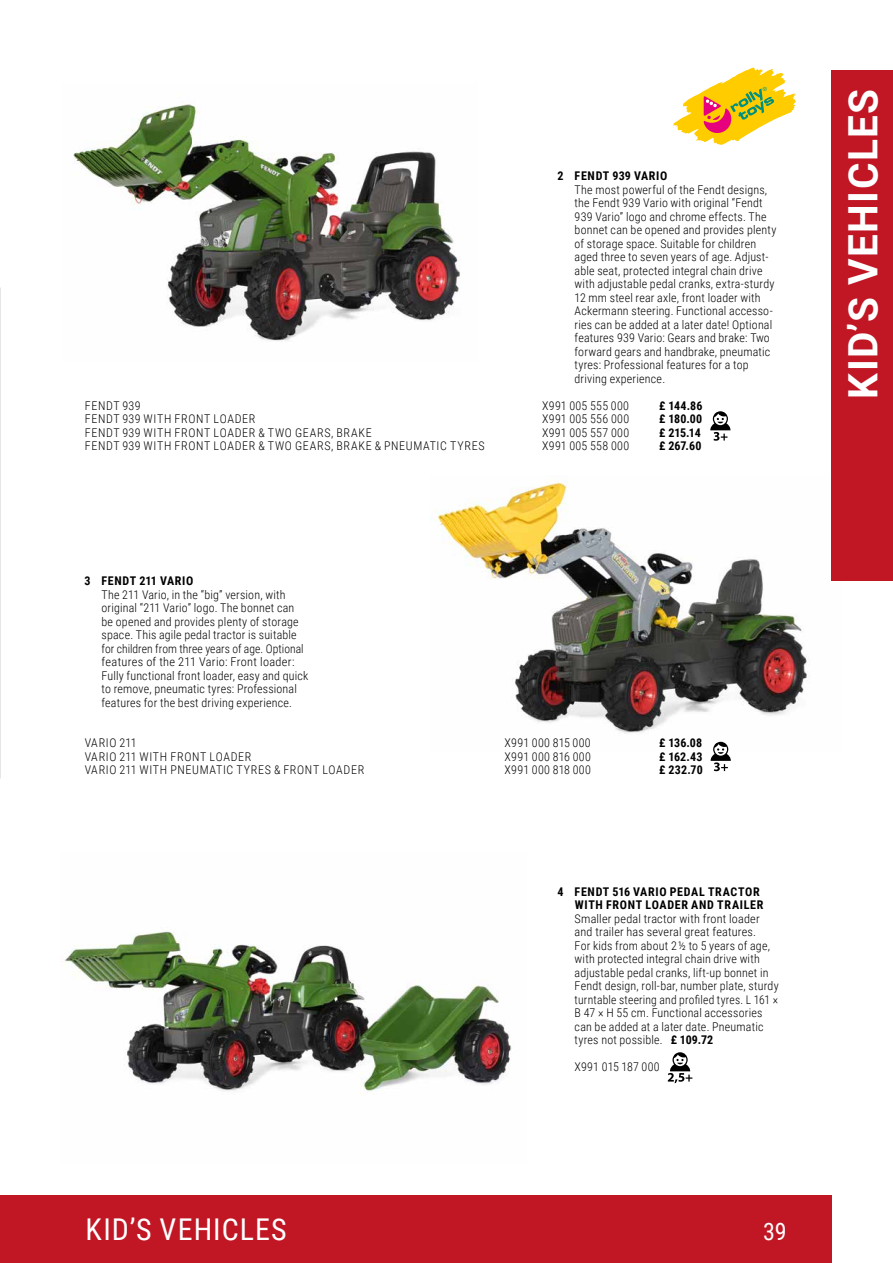
<style>
.page{position:relative;width:893px;height:1263px;background:#fff}
.page>*{position:absolute;margin:0;border:0;box-sizing:border-box;transform-origin:0 0}
.t1{font:700 40.5px "Roboto";letter-spacing:.035em;color:#fff}
.t2{font:30px "Roboto Condensed";letter-spacing:.035em;color:#fff}
.t3{font:24px "Roboto Condensed";color:#fff}
.t4{font:300 12px/13.5px "Roboto Condensed";letter-spacing:.015em;color:#000}
.t5{font:700 12px/13.5px "Roboto Condensed";letter-spacing:.055em;color:#000}
.t6{font:300 12px "Roboto Condensed";letter-spacing:.06em;color:#000}
.t7{font:300 12px "Roboto Condensed";letter-spacing:.055em;color:#000}
.t8{font:300 12px "Roboto Condensed";letter-spacing:.045em;color:#000}
.s1{font-weight:700}
</style>
<div class="page">
<img style="left:73px;top:103px;width:387px;height:238px">
<img style="left:434px;top:480px;width:408px;height:262px">
<img style="left:62px;top:931px;width:450px;height:164px">
<svg style="left:673px;top:67px;width:123px;height:78px"></svg>
<div style="left:0;top:1195px;width:831px;height:68px;background:#c11725"></div>
<div style="left:831px;top:70px;width:62px;height:510px;background:#c11725"></div>
<svg style="left:668px;top:1052px;width:24px;height:31px"></svg>
<svg style="left:711px;top:742px;width:20px;height:29px"></svg>
<svg style="left:710px;top:411px;width:20px;height:30px"></svg>
<p class="t5" style="left:558px;top:169px;width:111px">2 FENDT 939 VARIO</p>
<p class="t4" style="left:575px;top:182px;width:203px">The most powerful of the Fendt designs, the Fendt 939 Vario with original “Fendt 939 Vario” logo and chrome effects. The bonnet can be opened and provides plenty of storage space. Suitable for children aged three to seven years of age. Adjust&shy;able seat, protected integral chain drive with adjustable pedal cranks, extra-sturdy 12 mm steel rear axle, front loader with Ackermann steering. Functional accesso&shy;ries can be added at a later date! Optional features 939 Vario: Gears and brake: Two forward gears and handbrake, pneumatic tyres: Professional features for a top driving experience.</p>
<p class="t8" style="left:85px;top:397px;width:57px">FENDT 939</p>
<p class="t4" style="left:542px;top:398px;width:88px">X991 005 555 000</p>
<p class="t5" style="left:659px;top:398px;width:45px">£ 144.86</p>
<p class="t7" style="left:85px;top:411px;width:172px">FENDT 939 WITH FRONT LOADER</p>
<p class="t4" style="left:542px;top:412px;width:89px">X991 005 556 000</p>
<p class="t5" style="left:659px;top:412px;width:45px">£ 180.00</p>
<p class="t6" style="left:85px;top:424px;width:288px">FENDT 939 WITH FRONT LOADER &amp; TWO GEARS, BRAKE</p>
<p class="t4" style="left:542px;top:425px;width:89px">X991 005 557 000</p>
<p class="t5" style="left:659px;top:425px;width:43px">£ 215.14</p>
<p class="t6" style="left:85px;top:438px;width:401px">FENDT 939 WITH FRONT LOADER &amp; TWO GEARS, BRAKE &amp; PNEUMATIC TYRES</p>
<p class="t4" style="left:542px;top:439px;width:89px">X991 005 558 000</p>
<p class="t5" style="left:659px;top:439px;width:44px">£ 267.60</p>
<p class="t5" style="left:85px;top:574px;width:110px">3 FENDT 211 VARIO</p>
<p class="t4" style="left:102px;top:587px;width:208px">The 211 Vario, in the “big” version, with original “211 Vario” logo. The bonnet can be opened and provides plenty of storage space. This agile pedal tractor is suitable for children from three years of age. Optional features of the 211 Vario: Front loader:<br>Fully functional front loader, easy and quick to remove, pneumatic tyres: Professional features for the best driving experience.</p>
<p class="t4" style="left:85px;top:736px;width:53px">VARIO 211</p>
<p class="t4" style="left:505px;top:736px;width:88px">X991 000 815 000</p>
<p class="t5" style="left:659px;top:736px;width:45px">£ 136.08</p>
<p class="t7" style="left:85px;top:748px;width:168px">VARIO 211 WITH FRONT LOADER</p>
<p class="t4" style="left:505px;top:749px;width:88px">X991 000 816 000</p>
<p class="t5" style="left:659px;top:749px;width:45px">£ 162.43</p>
<p class="t7" style="left:85px;top:762px;width:281px">VARIO 211 WITH PNEUMATIC TYRES &amp; FRONT LOADER</p>
<p class="t4" style="left:505px;top:763px;width:88px">X991 000 818 000</p>
<p class="t5" style="left:659px;top:763px;width:45px">£ 232.70</p>
<p class="t5" style="left:575px;top:884px;width:190px;text-indent:-17px">4 FENDT 516 VARIO PEDAL TRACTOR<br>WITH FRONT LOADER AND TRAILER</p>
<p class="t4" style="left:575px;top:911px;width:206px">Smaller pedal tractor with front loader and trailer has several great features.<br>For kids from about 2 ½ to 5 years of age, with protected integral chain drive with adjustable pedal cranks, lift-up bonnet in Fendt design, roll-bar, number plate, sturdy turntable steering and profiled tyres. L 161 × B 47 × H 55 cm. Functional accessories can be added at a later date. Pneumatic tyres not possible. <span class="s1">£ 109.72</span></p>
<p class="t4" style="left:575px;top:1060px;width:87px">X991 015 187 000</p>
<h2 class="t2" style="left:86px;top:1208px;width:203px">KID’S VEHICLES</h2>
<h3 class="t3" style="left:763px;top:1214px;width:25px">39</h3>
<h1 class="t1" style="left:835px;top:399px;width:311px;rotate:-90deg">KID’S VEHICLES</h1>
</div>
